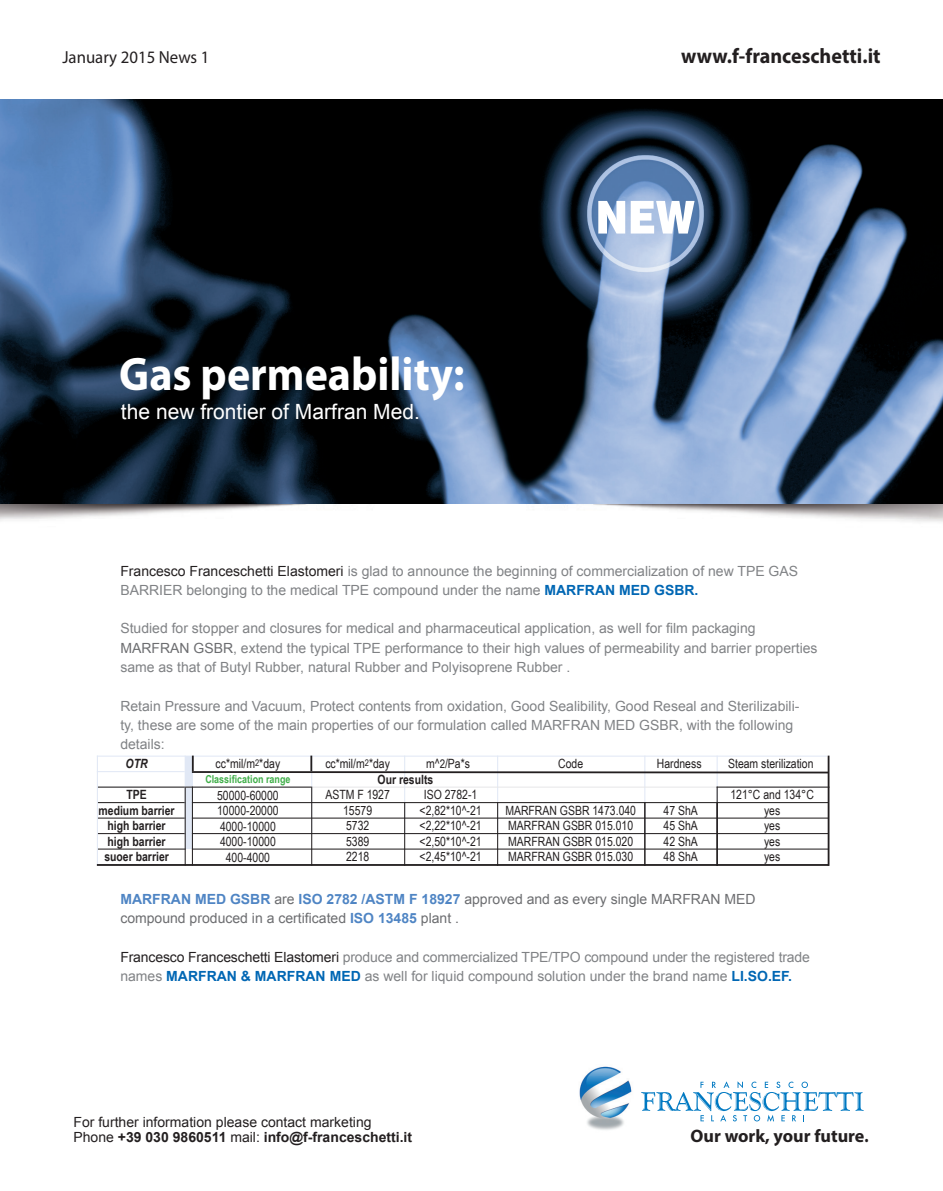
<style>
.page{position:relative;width:943px;height:1191px;background:#fff}
.page>*{position:absolute;margin:0;border:0;box-sizing:border-box;transform-origin:0 0}
.t1{font:700 47.25px "Myriad Pro";color:#fff;scale:.93 1}
.t2{font:21px "Arial";color:#fff}
.t3{font:700 21px "Myriad Pro";color:#231f20;scale:.96 1}
.t4{font:700 18.03px "Myriad Pro";color:#231f20}
.t5{font:17.5px "Myriad Pro";color:#231f20;scale:.96 1}
.t6{font:14px/19.2px "Arial";color:#808285}
.t7{font:14px "Arial";color:#6c6d70}
.t8{font:700 14px "Arial";color:#231f20}
.t9{font:14px "Arial";color:#231f20}
.t10{font:12.78px "Arial Narrow";color:#231f20}
.t11{font:700 12.78px "Arial Narrow";color:#231f20}
.t12{font:italic 700 12.78px "Arial Narrow";color:#231f20}
.t13{font:700 10.85px "Arial Narrow";color:#40ae49}
.s1{color:#231f20}
.s2{font-weight:700;color:#0167b4}
.s3{color:#6c6d70}
.s4{font-size:9.1px}
.s5{font-size:11.9px}
.s6{font-weight:700;color:#4f85c4}
.s7{font-weight:400}
</style>
<div class="page">
<img style="left:0;top:99px;width:943px;height:423px">
<img style="left:0;top:100px;width:943px;height:404px">
<svg style="left:598px;top:201px;width:96px;height:32px"></svg>
<div style="left:185px;top:756px;width:7px;height:93px;background:#e1e8f5"></div>
<hr style="left:311px;top:755px;width:1px;height:79px;background:#e1e8f5">
<hr style="left:404px;top:755px;width:1px;height:79px;background:#e1e8f5">
<hr style="left:497px;top:755px;width:1px;height:79px;background:#e1e8f5">
<hr style="left:644px;top:755px;width:1px;height:79px;background:#e1e8f5">
<hr style="left:716px;top:755px;width:1px;height:79px;background:#e1e8f5">
<hr style="left:97px;top:755px;width:730px;height:1px;background:#e1e8f5">
<hr style="left:192px;top:771px;width:636px;height:2px;background:#231f20">
<hr style="left:97px;top:786px;width:730px;height:1px;background:#e6e7e9">
<hr style="left:192px;top:802px;width:636px;height:1px;background:#231f20">
<hr style="left:192px;top:817px;width:636px;height:1px;background:#231f20">
<hr style="left:192px;top:833px;width:636px;height:1px;background:#231f20">
<hr style="left:192px;top:848px;width:636px;height:1px;background:#231f20">
<hr style="left:97px;top:771px;width:88px;height:1px;background:#e1e8f5">
<hr style="left:97px;top:786px;width:214px;height:1px;background:#231f20">
<hr style="left:716px;top:786px;width:113px;height:1px;background:#231f20">
<hr style="left:404px;top:802px;width:1px;height:64px;background:#231f20">
<hr style="left:497px;top:802px;width:1px;height:64px;background:#231f20">
<hr style="left:644px;top:802px;width:1px;height:64px;background:#231f20">
<hr style="left:716px;top:786px;width:1px;height:79px;background:#231f20">
<hr style="left:827px;top:755px;width:2px;height:111px;background:#231f20">
<hr style="left:192px;top:786px;width:1px;height:79px;background:#231f20">
<hr style="left:97px;top:802px;width:89px;height:1px;background:#231f20">
<hr style="left:97px;top:817px;width:89px;height:1px;background:#231f20">
<hr style="left:97px;top:833px;width:89px;height:1px;background:#231f20">
<hr style="left:98px;top:848px;width:88px;height:1px;background:#231f20">
<svg style="left:192px;top:755px;width:2px;height:16px"></svg>
<svg style="left:310px;top:755px;width:2px;height:16px"></svg>
<hr style="left:97px;top:755px;width:1px;height:110px;background:#e1e8f5">
<hr style="left:185px;top:786px;width:1px;height:79px;background:#231f20">
<hr style="left:311px;top:786px;width:1px;height:79px;background:#231f20">
<hr style="left:97px;top:864px;width:731px;height:2px;background:#231f20">
<img style="left:579px;top:1066px;width:53px;height:64px">
<svg style="left:641px;top:1081px;width:222px;height:40px"></svg>
<p class="t5" style="left:62px;top:46px;width:155px">January 2015 News 1</p>
<p class="t3" style="left:681px;top:42px;width:209px">www.f-franceschetti.it</p>
<p class="t1" style="left:119px;top:343px;width:373px">Gas permeability:</p>
<p class="t2" style="left:121px;top:398px;width:300px">the new frontier of Marfran Med.</p>
<p class="t6" style="left:120px;top:561px;width:679px"><span class="s1">Francesco Franceschetti Elastomeri</span> is glad to announce the beginning of commercialization of new TPE GAS<br>BARRIER belonging to the medical TPE compound under the name <span class="s2">MARFRAN MED GSBR.</span></p>
<p class="t6" style="left:120px;top:619px;width:698px">Studied for stopper and closures for medical and pharmaceutical application, as well for film packaging<br><span class="s3">MARFRAN GSBR</span>, extend the typical TPE performance to their high values of permeability and barrier properties same as that of Butyl Rubber, natural Rubber and Polyisoprene Rubber .</p>
<p class="t6" style="left:120px;top:696px;width:680px">Retain Pressure and Vacuum, Protect contents from oxidation, Good Sealibility, Good Reseal and Sterilizabili&shy;ty, these are some of the main properties of our formulation called MARFRAN MED GSBR, with the following details:</p>
<p class="t12" style="left:126px;top:754px;width:24px">OTR</p>
<p class="t11" style="left:126px;top:785px;width:22px">TPE</p>
<p class="t11" style="left:99px;top:800px;width:78px">medium barrier</p>
<p class="t11" style="left:108px;top:816px;width:60px">high barrier</p>
<p class="t11" style="left:108px;top:831px;width:60px">high barrier</p>
<p class="t11" style="left:104px;top:847px;width:66px">suoer barrier</p>
<p class="t10" style="left:216px;top:754px;width:66px">cc*mil/m<span class="s4">2</span>*day</p>
<p class="t13" style="left:205px;top:771px;width:87px">Classification range</p>
<p class="t10" style="left:217px;top:786px;width:63px">50000-60000</p>
<p class="t10" style="left:325px;top:785px;width:66px">ASTM F 1927</p>
<p class="t10" style="left:424px;top:785px;width:55px">ISO 2782-1</p>
<p class="t10" style="left:217px;top:801px;width:63px">10000-20000</p>
<p class="t10" style="left:343px;top:801px;width:31px">15579</p>
<p class="t10" style="left:419px;top:801px;width:64px">&lt;2,82*10^-21</p>
<p class="t10" style="left:505px;top:801px;width:132px">MARFRAN GSBR 1473.040</p>
<p class="t10" style="left:663px;top:801px;width:36px">47 ShA</p>
<p class="t10" style="left:764px;top:801px;width:18px">yes</p>
<p class="t10" style="left:325px;top:754px;width:66px">cc*mil/m<span class="s4">2</span>*day</p>
<p class="t11" style="left:377px;top:769px;width:57px">Our results</p>
<p class="t10" style="left:426px;top:754px;width:45px">m^<span class="s5">2</span>/Pa*s</p>
<p class="t10" style="left:558px;top:754px;width:26px">Code</p>
<p class="t10" style="left:656px;top:754px;width:46px">Hardness</p>
<p class="t10" style="left:728px;top:754px;width:87px">Steam sterilization</p>
<p class="t10" style="left:730px;top:785px;width:85px">121°C and 134°C</p>
<p class="t10" style="left:220px;top:817px;width:57px">4000-10000</p>
<p class="t10" style="left:346px;top:816px;width:25px">5732</p>
<p class="t10" style="left:419px;top:816px;width:64px">&lt;2,22*10^-21</p>
<p class="t10" style="left:508px;top:816px;width:126px">MARFRAN GSBR 015.010</p>
<p class="t10" style="left:663px;top:816px;width:36px">45 ShA</p>
<p class="t10" style="left:764px;top:816px;width:18px">yes</p>
<p class="t10" style="left:220px;top:832px;width:57px">4000-10000</p>
<p class="t10" style="left:346px;top:832px;width:25px">5389</p>
<p class="t10" style="left:419px;top:832px;width:64px">&lt;2,50*10^-21</p>
<p class="t10" style="left:508px;top:832px;width:126px">MARFRAN GSBR 015.020</p>
<p class="t10" style="left:663px;top:832px;width:36px">42 ShA</p>
<p class="t10" style="left:764px;top:832px;width:18px">yes</p>
<p class="t10" style="left:226px;top:848px;width:46px">400-4000</p>
<p class="t10" style="left:346px;top:847px;width:25px">2218</p>
<p class="t10" style="left:419px;top:847px;width:64px">&lt;2,45*10^-21</p>
<p class="t10" style="left:508px;top:847px;width:126px">MARFRAN GSBR 015.030</p>
<p class="t10" style="left:663px;top:847px;width:36px">48 ShA</p>
<p class="t10" style="left:764px;top:847px;width:18px">yes</p>
<p class="t7" style="left:120px;top:890px;width:636px"><span class="s6">MARFRAN MED GSBR</span> are <span class="s6">ISO 2782 /ASTM F 18927</span> approved and as every single MARFRAN MED</p>
<p class="t7" style="left:120px;top:909px;width:340px">compound produced in a certificated <span class="s6">ISO 13485</span> plant .</p>
<p class="t6" style="left:120px;top:947px;width:691px"><span class="s1">Francesco Franceschetti Elastomeri</span> produce and commercialized TPE/TPO compound under the registered trade</p>
<p class="t6" style="left:120px;top:966px;width:673px">names <span class="s2">MARFRAN &amp; MARFRAN MED</span> as well for liquid compound solution under the brand name <span class="s2">LI.SO.EF.</span></p>
<p class="t9" style="left:73px;top:1112px;width:300px">For further information please contact marketing</p>
<p class="t8" style="left:73px;top:1128px;width:340px"><span class="s7">Phone</span> +39 030 9860511 <span class="s7">mail:</span> info@f-franceschetti.it</p>
<p class="t4" style="left:690px;top:1124px;width:180px">Our work, your future.</p>
</div>
